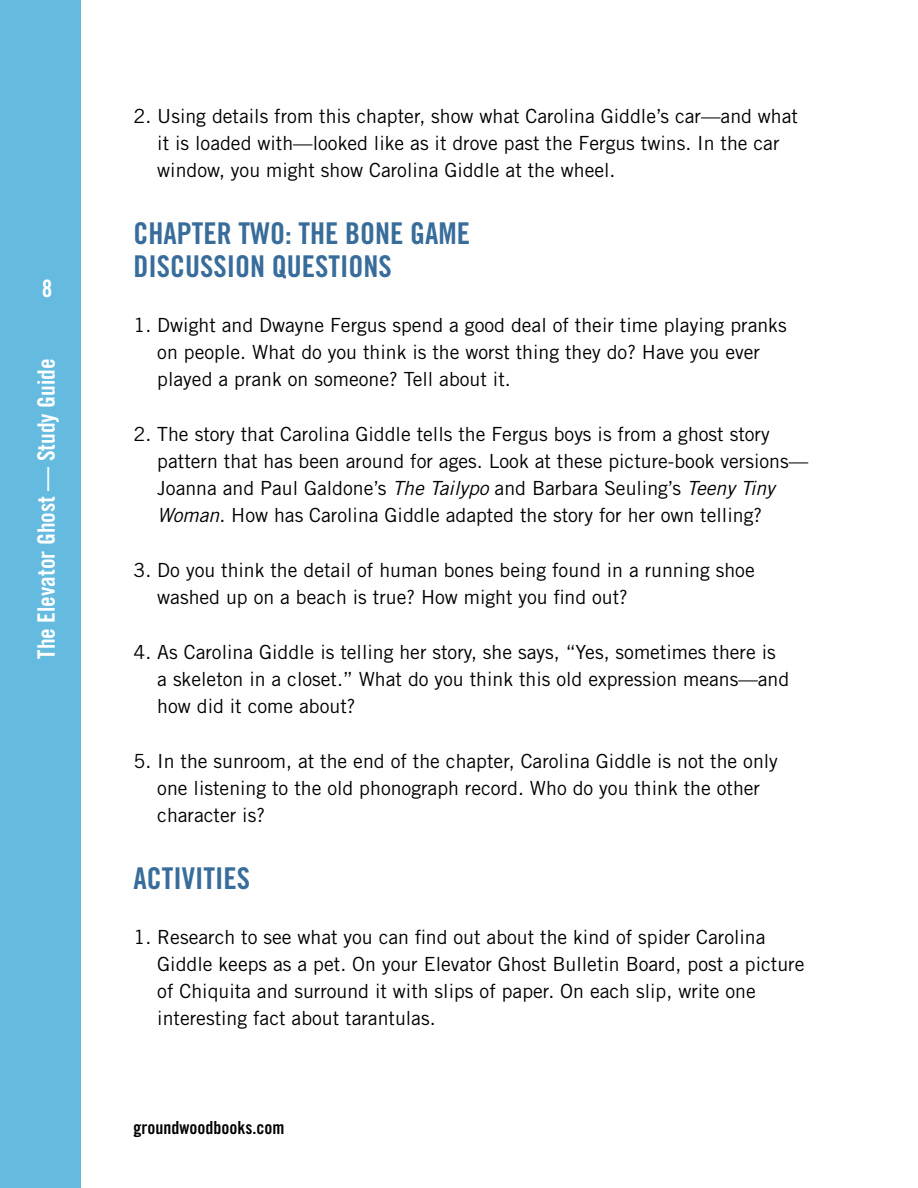
<style>
.page{position:relative;width:918px;height:1188px;background:#fff}
.page>*{position:absolute;margin:0;border:0;box-sizing:border-box;transform-origin:0 0}
.B-head{font:30px "Trade Gothic Bold Cond Twenty";color:#386c9a}
.B-head_no_space_befo{font:30px "Trade Gothic Bold Cond Twenty";color:#386c9a}
.t1{font:24px "Trade Gothic Bold Cond Twenty";color:#fff}
.Para{font:19.5px/27px "Trade Gothic";color:#000}
.t2{font:18px "Trade Gothic Bold Cond Twenty";color:#000}
.s1{font-style:italic}
</style>
<div class="page">
<div style="left:0;top:0;width:81px;height:1188px;background:#65bbdf"></div>
<p class="t1" style="left:42px;top:274px;width:12px">8</p>
<p class="t1" style="left:32px;top:659px;width:301px;rotate:-90deg">The Elevator Ghost — Study Guide</p>
<p class="Para" style="left:157px;top:102px;width:642px;text-indent:-24px">2. Using details from this chapter, show what Carolina Giddle’s car—and what it is loaded with—looked like as it drove past the Fergus twins. In the car window, you might show Carolina Giddle at the wheel.</p>
<p class="B-head" style="left:133px;top:215px;width:338px">CHAPTER TWO: THE BONE GAME</p>
<p class="B-head_no_space_befo" style="left:133px;top:248px;width:260px">DISCUSSION QUESTIONS</p>
<p class="Para" style="left:157px;top:311px;width:631px;text-indent:-24px">1. Dwight and Dwayne Fergus spend a good deal of their time playing pranks on people. What do you think is the worst thing they do? Have you ever played a prank on someone? Tell about it.</p>
<p class="Para" style="left:157px;top:420px;width:652px;text-indent:-24px">2. The story that Carolina Giddle tells the Fergus boys is from a ghost story pattern that has been around for ages. Look at these picture-book versions— Joanna and Paul Galdone’s <span class="s1">The Tailypo</span> and Barbara Seuling’s <span class="s1">Teeny Tiny Woman</span>. How has Carolina Giddle adapted the story for her own telling?</p>
<p class="Para" style="left:157px;top:556px;width:599px;text-indent:-24px">3. Do you think the detail of human bones being found in a running shoe washed up on a beach is true? How might you find out?</p>
<p class="Para" style="left:157px;top:639px;width:634px;text-indent:-24px">4. As Carolina Giddle is telling her story, she says, “Yes, sometimes there is a skeleton in a closet.” What do you think this old expression means—and how did it come about?</p>
<p class="Para" style="left:157px;top:748px;width:622px;text-indent:-24px">5. In the sunroom, at the end of the chapter, Carolina Giddle is not the only one listening to the old phonograph record. Who do you think the other character is?</p>
<p class="B-head" style="left:133px;top:860px;width:118px">ACTIVITIES</p>
<p class="Para" style="left:157px;top:923px;width:649px;text-indent:-24px">1. Research to see what you can find out about the kind of spider Carolina Giddle keeps as a pet. On your Elevator Ghost Bulletin Board, post a picture of Chiquita and surround it with slips of paper. On each slip, write one interesting fact about tarantulas.</p>
<p class="t2" style="left:133px;top:1117px;width:152px">groundwoodbooks.com</p>
</div>
